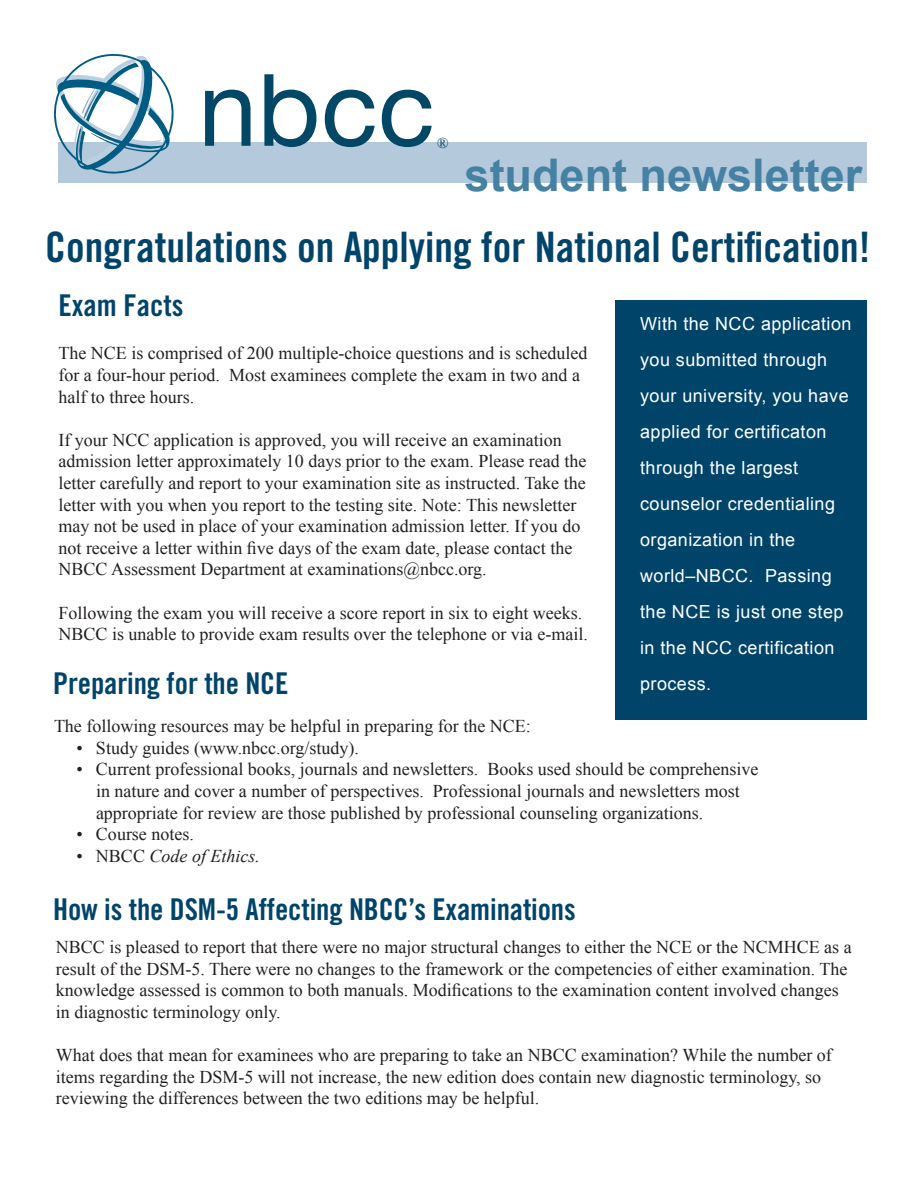
<style>
.page{position:relative;width:918px;height:1188px;background:#fff}
.page>*{position:absolute;margin:0;border:0;box-sizing:border-box;transform-origin:0 0}
.t1{font:700 45px "Arial";color:#4481a3}
.t2{font:42px "Trade Gothic Bold Cond Twenty";color:#00446a}
.t3{font:30px "Trade Gothic Bold Cond Twenty";letter-spacing:-.005em;color:#00446a}
.t4{font:18px/21.6px "Times New Roman";color:#231f20}
.t5{font:18px/36px "Arial";letter-spacing:.025em;color:#fff}
.t6{font:italic 18px "Times New Roman";color:#231f20}
.t7{font:15px "Times New Roman";color:#00446a}
.s1{font-style:normal}
</style>
<div class="page">
<div style="left:58px;top:142px;width:809px;height:41px;background:#b4c9db"></div>
<svg style="left:205px;top:90px;width:46px;height:56px"></svg>
<svg style="left:264px;top:74px;width:52px;height:73px"></svg>
<svg style="left:325px;top:90px;width:50px;height:57px"></svg>
<svg style="left:382px;top:90px;width:50px;height:57px"></svg>
<svg style="left:54px;top:54px;width:120px;height:120px"></svg>
<div style="left:616px;top:301px;width:251px;height:419px;background:#00446a"></div>
<p class="t7" style="left:437px;top:133px;width:13px">®</p>
<p class="t1" style="left:465px;top:145px;width:399px">student newsletter</p>
<p class="t2" style="left:45px;top:221px;width:827px">Congratulations on Applying for National Certification!</p>
<p class="t3" style="left:58px;top:287px;width:126px">Exam Facts</p>
<p class="t4" style="left:58px;top:342px;width:530px">The NCE is comprised of 200 multiple-choice questions and is scheduled for a four-hour period. Most examinees complete the exam in two and a half to three hours.</p>
<p class="t4" style="left:58px;top:429px;width:529px">If your NCC application is approved, you will receive an examination admission letter approximately 10 days prior to the exam. Please read the letter carefully and report to your examination site as instructed. Take the letter with you when you report to the testing site. Note: This newsletter may not be used in place of your examination admission letter. If you do not receive a letter within five days of the exam date, please contact the NBCC Assessment Department at examinations@nbcc.org.</p>
<p class="t4" style="left:58px;top:602px;width:531px">Following the exam you will receive a score report in six to eight weeks.<br>NBCC is unable to provide exam results over the telephone or via e-mail.</p>
<p class="t3" style="left:53px;top:665px;width:237px">Preparing for the NCE</p>
<p class="t5" style="left:640px;top:305px;width:213px">With the NCC application you submitted through your university, you have applied for certificaton through the largest counselor credentialing organization in the world–NBCC. Passing the NCE is just one step in the NCC certification process.</p>
<p class="t4" style="left:54px;top:715px;width:478px">The following resources may be helpful in preparing for the NCE:</p>
<p class="t4" style="left:76px;top:737px;width:284px">• Study guides (www.nbcc.org/study).</p>
<p class="t4" style="left:96px;top:758px;width:664px;text-indent:-20px">• Current professional books, journals and newsletters. Books used should be comprehensive in nature and cover a number of perspectives. Professional journals and newsletters most appropriate for review are those published by professional counseling organizations.</p>
<p class="t4" style="left:76px;top:823px;width:119px">• Course notes.</p>
<p class="t6" style="left:76px;top:843px;width:185px"><span class="s1">• NBCC</span> Code of Ethics.</p>
<p class="t3" style="left:53px;top:891px;width:524px">How is the DSM-5 Affecting NBCC’s Examinations</p>
<p class="t4" style="left:56px;top:936px;width:797px">NBCC is pleased to report that there were no major structural changes to either the NCE or the NCMHCE as a result of the DSM-5. There were no changes to the framework or the competencies of either examination. The knowledge assessed is common to both manuals. Modifications to the examination content involved changes in diagnostic terminology only.</p>
<p class="t4" style="left:56px;top:1044px;width:777px">What does that mean for examinees who are preparing to take an NBCC examination? While the number of items regarding the DSM-5 will not increase, the new edition does contain new diagnostic terminology, so reviewing the differences between the two editions may be helpful.</p>
</div>
